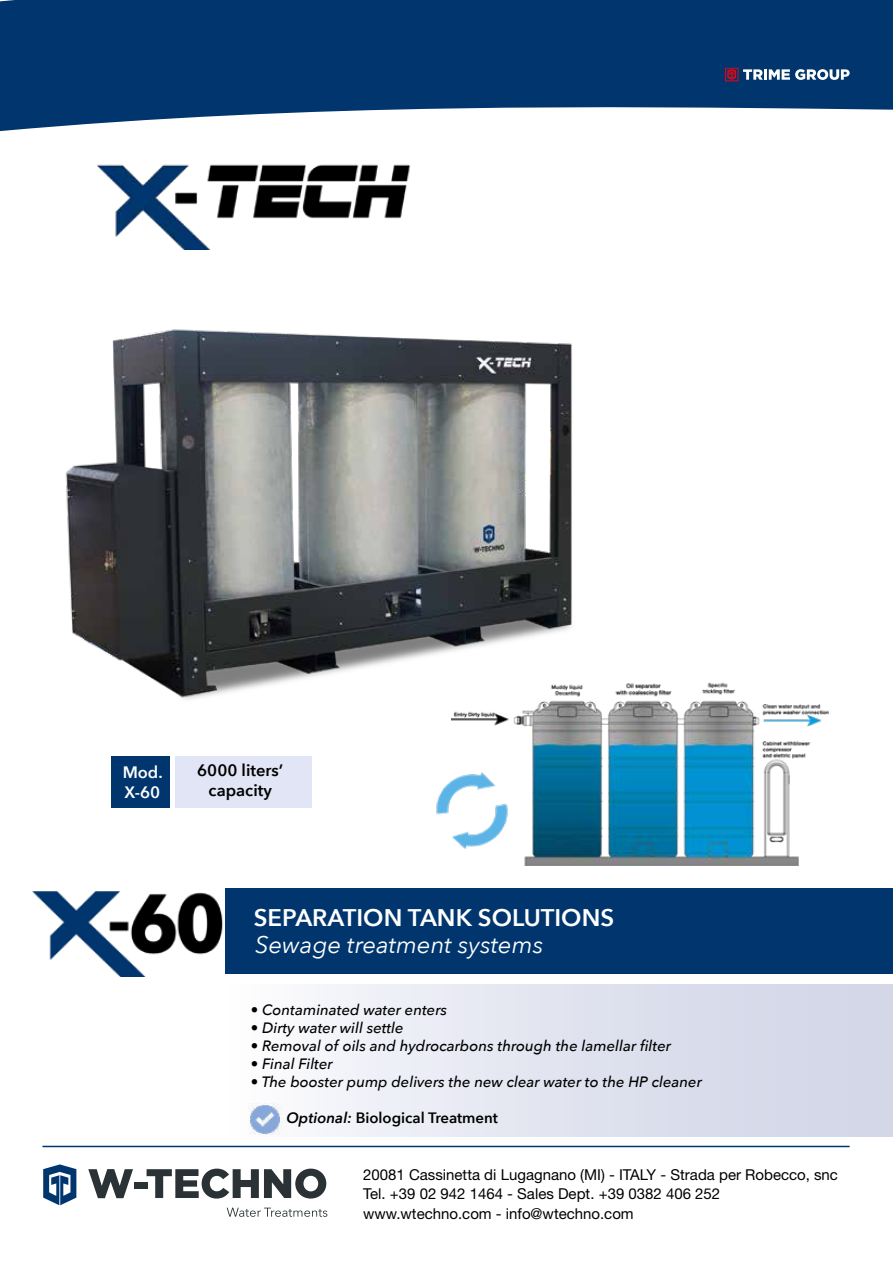
<style>
.page{position:relative;width:893px;height:1263px;background:#fff}
.page>*{position:absolute;margin:0;border:0;box-sizing:border-box;transform-origin:0 0}
.t1{font:600 24px "Avenir Next";color:#fff}
.t2{font:italic 24px "Avenir Next";color:#fff}
.t3{font:600 16.5px/19.8px "Avenir Next";color:#000;text-align:center}
.t4{font:600 16.5px/19.8px "Avenir Next";color:#fff}
.t5{font:italic 500 15px "Avenir Next";color:#000}
.t6{font:15px/19.5px "Helvetica Neue";color:#000}
.t7{font:600 15px "Avenir Next";color:#000}
.s1{font-style:italic}
</style>
<div class="page">
<div style="left:225px;top:889px;width:668px;height:85px;background:#00366d"></div>
<div style="left:221px;top:984px;width:672px;height:152px;background:linear-gradient(to right,#fafbfd,#ced2e5)"></div>
<img style="left:98px;top:164px;width:313px;height:85px">
<div style="left:111px;top:756px;width:59px;height:52px;background:#00366d"></div>
<div style="left:175px;top:756px;width:137px;height:52px;background:#e1e5f5"></div>
<img style="left:452px;top:682px;width:378px;height:183px">
<img style="left:436px;top:770px;width:78px;height:82px">
<img style="left:65px;top:329px;width:519px;height:374px">
<img style="left:249px;top:1103px;width:32px;height:32px">
<img style="left:33px;top:888px;width:198px;height:88px">
<svg style="left:0;top:0;width:893px;height:131px;background:#245281"></svg>
<svg style="left:227px;top:1208px;width:100px;height:9px"></svg>
<svg style="left:88px;top:1169px;width:45px;height:29px"></svg>
<div style="left:134px;top:1182px;width:13px;height:6px;background:#2a3236"></div>
<svg style="left:147px;top:1168px;width:179px;height:30px"></svg>
<svg style="left:43px;top:1164px;width:33px;height:41px"></svg>
<hr style="left:43px;top:1146px;width:807px;height:1px;background:#00366d">
<svg style="left:743px;top:69px;width:107px;height:11px"></svg>
<svg style="left:727px;top:70px;width:9px;height:9px"></svg>
<div style="left:725px;top:68px;width:13px;height:13px;border:1px solid #e30613"></div>
<p class="t4" style="left:123px;top:762px;width:41px">Mod.<br>X-60</p>
<p class="t3" style="left:197px;top:760px;width:88px">6000 liters’ capacity</p>
<h1 class="t1" style="left:254px;top:896px;width:362px">SEPARATION TANK SOLUTIONS</h1>
<h1 class="t2" style="left:255px;top:924px;width:290px">Sewage treatment systems</h1>
<p class="t5" style="left:251px;top:997px;width:198px">• Contaminated water enters</p>
<p class="t5" style="left:251px;top:1015px;width:154px">• Dirty water will settle</p>
<p class="t5" style="left:251px;top:1033px;width:422px">• Removal of oils and hydrocarbons through the lamellar filter</p>
<p class="t5" style="left:251px;top:1051px;width:83px">• Final Filter</p>
<p class="t5" style="left:251px;top:1069px;width:453px">• The booster pump delivers the new clear water to the HP cleaner</p>
<p class="t7" style="left:286px;top:1105px;width:213px"><span class="s1">Optional:</span> Biological Treatment</p>
<p class="t6" style="left:363px;top:1164px;width:476px">20081 Cassinetta di Lugagnano (MI) - ITALY - Strada per Robecco, snc<br>Tel. +39 02 942 1464 - Sales Dept. +39 0382 406 252 www.wtechno.com - info@wtechno.com</p>
</div>
